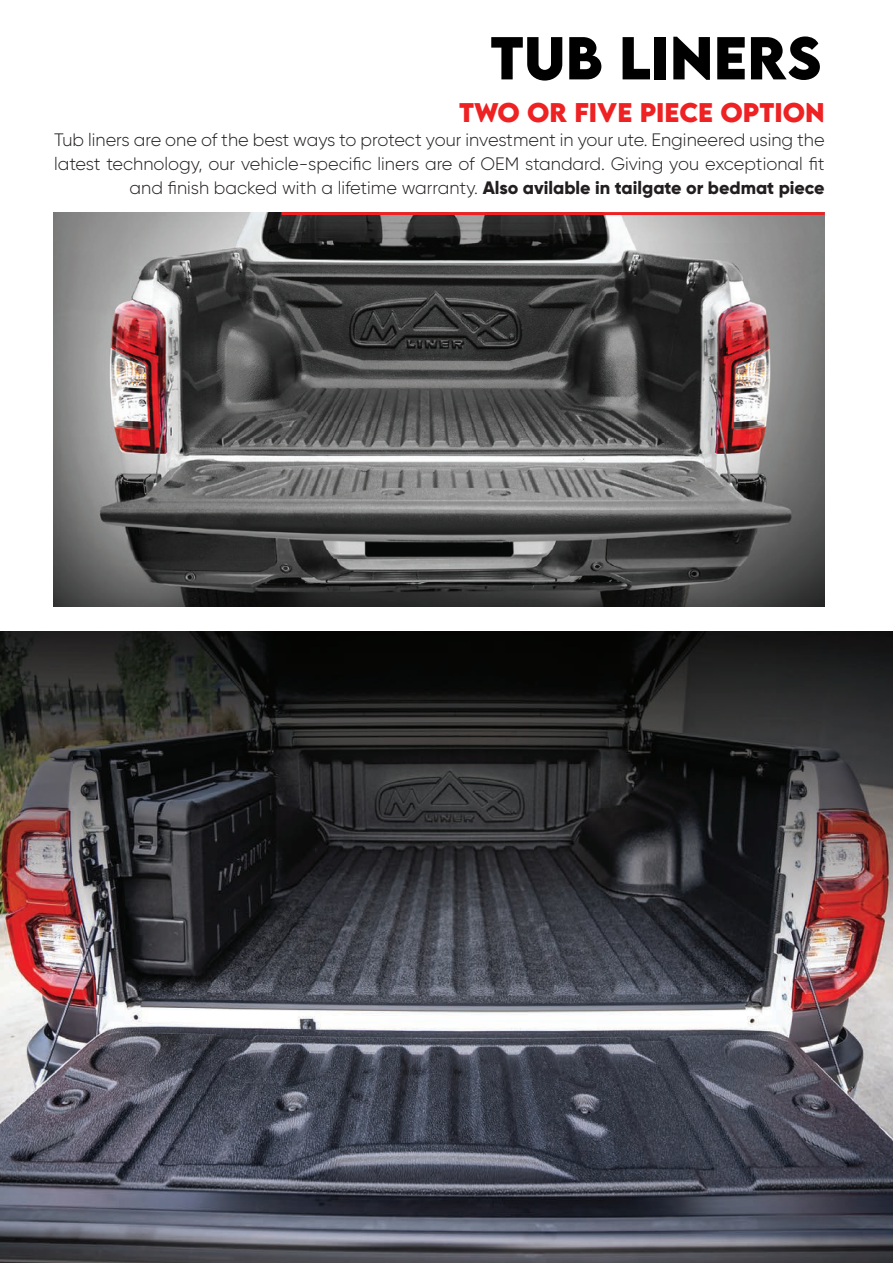
<style>
.page{position:relative;width:893px;height:1263px;background:#fff}
.page>*{position:absolute;margin:0;border:0;box-sizing:border-box;transform-origin:0 0}
.t1{font:700 53.7px "LEMONMILK";color:#000}
.t2{font:700 24px "LEMONMILK";color:#ee2123}
.t3{font:300 18px/24px "Gilroy";color:#231f20;text-align:right}
.s1{color:#fff}
.s2{font-weight:800}
</style>
<div class="page">
<img style="left:0;top:631px;width:893px;height:632px">
<img style="left:53px;top:212px;width:772px;height:395px">
<hr style="left:282px;top:212px;width:543px;height:3px;background:#ee2123">
<h1 class="t1" style="left:490px;top:22px;width:367px">TUB LINERS<span class="s1">S</span></h1>
<h2 class="t2" style="left:459px;top:96px;width:367px">TWo OR FIVE PIECE OPTION</h2>
<p class="t3" style="left:54px;top:127px;width:772px">Tub liners are one of the best ways to protect your investment in your ute. Engineered using the latest technology, our vehicle-specific liners are of OEM standard. Giving you exceptional fit and finish backed with a lifetime warranty. <span class="s2">Also avilable in tailgate or bedmat piece</span></p>
</div>
